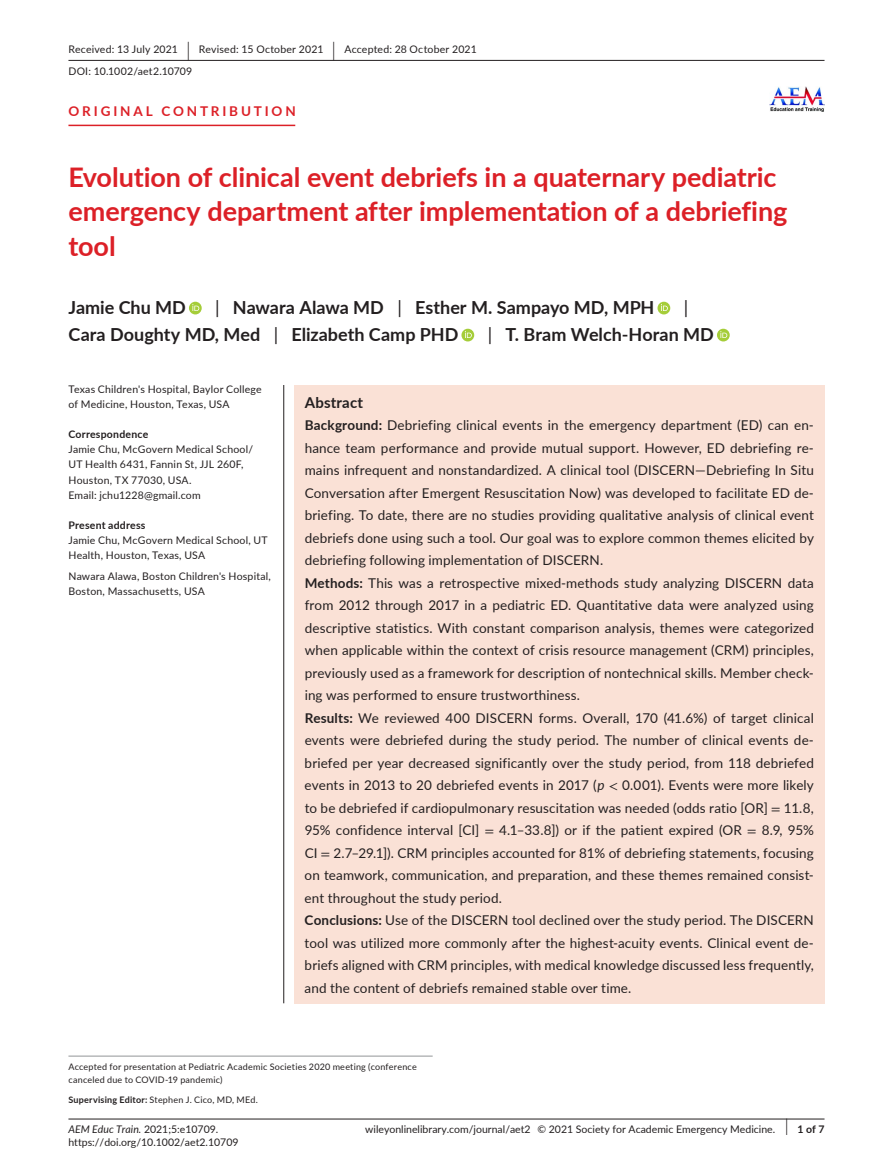
<style>
.page{position:relative;width:893px;height:1174px;background:#fff}
.page>*{position:absolute;margin:0;border:0;box-sizing:border-box;transform-origin:0 0}
.t1{font:700 27px/34.5px "Lato";color:#dc2027}
.t2{font:700 18px "Lato";color:#231f20}
.t3{font:18px "Lato";color:#231f20}
.t4{font:700 15px "Lato";letter-spacing:.015em;color:#231f20}
.t5{font:13.5px/22.5px "Lato";letter-spacing:.01em;color:#231f20}
.t6{font:700 13.5px "Lato";letter-spacing:.21em;color:#dc2027}
.t7{font:10.5px/15px "Lato";letter-spacing:.015em;color:#231f20}
.t8{font:700 10.5px "Lato";letter-spacing:.02em;color:#231f20}
.t9{font:9px/13.5px "Lato";letter-spacing:.025em;color:#231f20}
.s1{font-size:19.65px}
.s2{font-weight:400}
.s3{font-weight:700}
.s4{font-style:italic}
.s5{font-family:"STIX"}
.s6{font-weight:400;font-size:17.4px}
</style>
<div class="page">
<hr style="left:68px;top:1118px;width:756px;height:1px;background:#231f20">
<img style="left:769px;top:86px;width:55px;height:26px">
<hr style="left:68px;top:60px;width:756px;height:1px;background:#231f20">
<hr style="left:68px;top:125px;width:227px;height:1px;background:#dc2027">
<div style="left:189px;top:302px;width:13px;height:12px;background:#a5cd39;border-radius:50%"></div>
<svg style="left:192px;top:304px;width:7px;height:7px"></svg>
<div style="left:657px;top:302px;width:13px;height:12px;background:#a5cd39;border-radius:50%"></div>
<svg style="left:661px;top:304px;width:7px;height:7px"></svg>
<div style="left:461px;top:329px;width:13px;height:12px;background:#a5cd39;border-radius:50%"></div>
<svg style="left:465px;top:331px;width:7px;height:7px"></svg>
<div style="left:717px;top:329px;width:13px;height:12px;background:#a5cd39;border-radius:50%"></div>
<svg style="left:720px;top:331px;width:7px;height:7px"></svg>
<hr style="left:68px;top:1055px;width:365px;height:1px;background:#939598">
<div style="left:294px;top:385px;width:530px;height:618px;background:#fae1d6"></div>
<hr style="left:283px;top:385px;width:1px;height:618px;background:#231f20">
<p class="t7" style="left:68px;top:38px;width:410px;line-height:21.8px">Received: 13 July 2021 <span class="s1">|</span> Revised: 15 October 2021 <span class="s1">|</span> Accepted: 28 October 2021<br>DOI: 10.1002/aet2.10709</p>
<p class="t6" style="left:68px;top:101px;width:229px">ORIGINAL CONTRIBUTION</p>
<h1 class="t1" style="left:68px;top:159px;width:720px">Evolution of clinical event debriefs in a quaternary pediatric emergency department after implementation of a debriefing tool</h1>
<h2 class="t2" style="left:68px;top:295px;width:119px">Jamie Chu MD</h2>
<h2 class="t2" style="left:215px;top:295px;width:441px"><span class="s2">|</span> Nawara Alawa MD <span class="s2">|</span> Esther M. Sampayo MD, MPH</h2>
<h2 class="t3" style="left:684px;top:295px;width:6px">|</h2>
<h2 class="t2" style="left:68px;top:322px;width:391px">Cara Doughty MD, Med <span class="s2">|</span> Elizabeth Camp PHD</h2>
<h2 class="t2" style="left:488px;top:322px;width:228px"><span class="s2">|</span> T. Bram Welch-Horan MD</h2>
<p class="t7" style="left:68px;top:382px;width:195px">Texas Children's Hospital, Baylor College of Medicine, Houston, Texas, USA</p>
<p class="t8" style="left:68px;top:427px;width:81px">Correspondence</p>
<p class="t7" style="left:68px;top:442px;width:186px">Jamie Chu, McGovern Medical School/<br>UT Health 6431, Fannin St, JJL 260F,<br>Houston, TX 77030, USA.<br>Email: jchu1228@gmail.com</p>
<p class="t8" style="left:68px;top:517px;width:78px">Present address</p>
<p class="t7" style="left:68px;top:532px;width:201px">Jamie Chu, McGovern Medical School, UT<br>Health, Houston, Texas, USA</p>
<p class="t7" style="left:68px;top:568px;width:204px">Nawara Alawa, Boston Children's Hospital,<br>Boston, Massachusetts, USA</p>
<p class="t4" style="left:305px;top:391px;width:60px">Abstract</p>
<p class="t5" style="left:305px;top:413px;width:511px"><span class="s3">Background:</span> Debriefing clinical events in the emergency department (ED) can en&shy;hance team performance and provide mutual support. However, ED debriefing re&shy;mains infrequent and nonstandardized. A clinical tool (DISCERN—Debriefing In Situ Conversation after Emergent Resuscitation Now) was developed to facilitate ED de&shy;briefing. To date, there are no studies providing qualitative analysis of clinical event debriefs done using such a tool. Our goal was to explore common themes elicited by debriefing following implementation of DISCERN.<br><span class="s3">Methods:</span> This was a retrospective mixed-methods study analyzing DISCERN data from 2012 through 2017 in a pediatric ED. Quantitative data were analyzed using descriptive statistics. With constant comparison analysis, themes were categorized when applicable within the context of crisis resource management (CRM) principles, previously used as a framework for description of nontechnical skills. Member check&shy;ing was performed to ensure trustworthiness.<br><span class="s3">Results:</span> We reviewed 400 DISCERN forms. Overall, 170 (41.6%) of target clinical events were debriefed during the study period. The number of clinical events de&shy;briefed per year decreased significantly over the study period, from 118 debriefed events in 2013 to 20 debriefed events in 2017 (<span class="s4">p</span> <span class="s5">&lt;</span> 0.001). Events were more likely to be debriefed if cardiopulmonary resuscitation was needed (odds ratio [OR] <span class="s5">=</span> 11.8, 95% confidence interval [CI] <span class="s5">=</span> 4.1–33.8]) or if the patient expired (OR <span class="s5">=</span> 8.9, 95% CI <span class="s5">=</span> 2.7–29.1]). CRM principles accounted for 81% of debriefing statements, focusing on teamwork, communication, and preparation, and these themes remained consist&shy;ent throughout the study period.<br><span class="s3">Conclusions:</span> Use of the DISCERN tool declined over the study period. The DISCERN tool was utilized more commonly after the highest-acuity events. Clinical event de&shy;briefs aligned with CRM principles, with medical knowledge discussed less frequently, and the content of debriefs remained stable over time.</p>
<p class="t9" style="left:68px;top:1059px;width:350px">Accepted for presentation at Pediatric Academic Societies 2020 meeting (conference canceled due to COVID-19 pandemic)</p>
<p class="t9" style="left:68px;top:1092px;width:191px"><span class="s3">Supervising Editor:</span> Stephen J. Cico, MD, MEd.</p>
<p class="t7" style="left:68px;top:1121px;width:151px"><span class="s4">AEM Educ Train.</span> 2021;5:e10709.</p>
<p class="t7" style="left:365px;top:1121px;width:167px">wileyonlinelibrary.com/journal/aet2</p>
<p class="t8" style="left:786px;top:1121px;width:40px"><span class="s6">|</span> 1 of 7</p>
<p class="t7" style="left:68px;top:1134px;width:172px">https://doi.org/10.1002/aet2.10709</p>
<p class="t7" style="left:537px;top:1121px;width:239px">© 2021 Society for Academic Emergency Medicine.</p>
</div>
